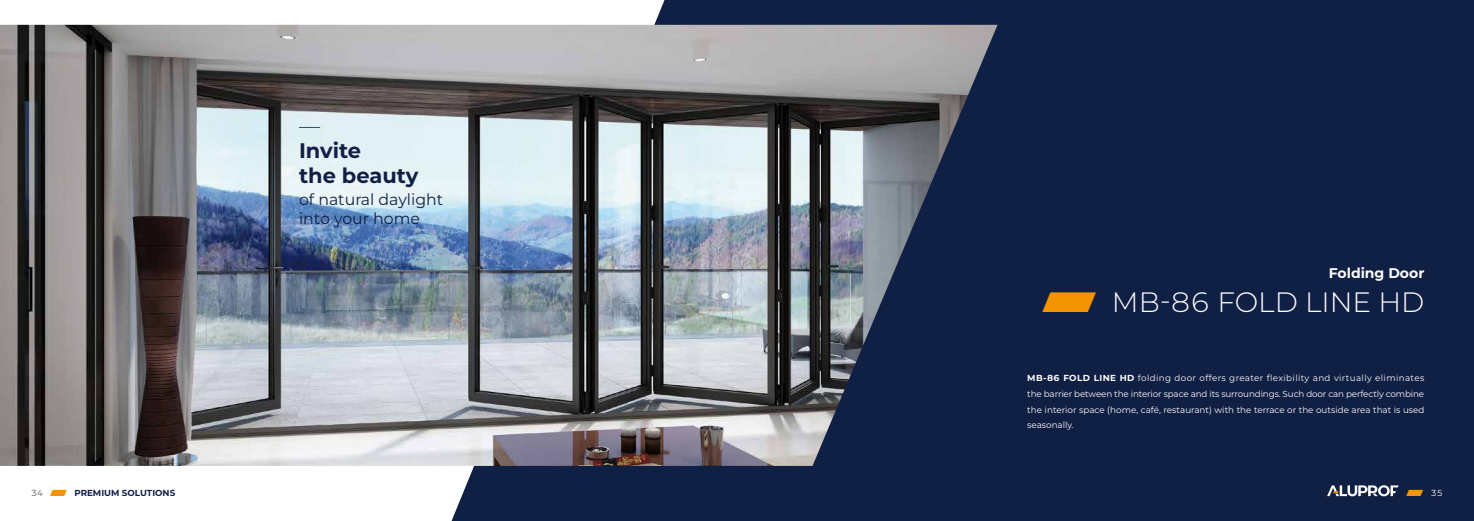
<style>
.page{position:relative;width:1474px;height:521px;background:#fff}
.page>*{position:absolute;margin:0;border:0;box-sizing:border-box;transform-origin:0 0}
.t1{font:300 28px "Aluprof Sans";color:#fff}
.t2{font:700 21px/25.2px "Aluprof Sans";color:#101f44}
.t3{font:300 21px "Aluprof Sans";color:#101f44}
.t4{font:15.75px/19.2px "Aluprof Sans";color:#101f44}
.t5{font:700 14px "Aluprof Sans";color:#fff}
.t6{font:8.75px/15.8px "Aluprof Sans";letter-spacing:.005em;color:#fff;text-align:justify}
.t7{font:700 8.75px "Aluprof Sans";color:#101f44}
.s1{font-weight:700;color:#f39400}
.s2{font-weight:700}
.s3{font-weight:400;color:#58585a}
.s4{color:#f39400}
</style>
<div class="page">
<div style="left:451px;top:0;width:1022px;height:521px;background:#101f44"></div>
<img style="left:0;top:25px;width:997px;height:441px">
<svg style="left:1326px;top:485px;width:72px;height:11px"></svg>
<h2 class="t3" style="left:299px;top:111px;width:22px">―</h2>
<h2 class="t2" style="left:299px;top:137px;width:121px">Invite<br>the beauty</h2>
<h3 class="t4" style="left:299px;top:190px;width:146px">of natural daylight into your home</h3>
<h3 class="t5" style="left:1328px;top:263px;width:97px">Folding Door</h3>
<h1 class="t1" style="left:1042px;top:283px;width:383px"><span class="s1">⸠</span> MB-86 FOLD LINE HD</h1>
<p class="t6" style="left:1027px;top:370px;width:399px"><span class="s2">MB-86 FOLD LINE HD</span> folding door offers greater flexibility and virtually eliminates the barrier between the interior space and its surroundings. Such door can perfectly combine the interior space (home, café, restaurant) with the terrace or the outside area that is used seasonally.</p>
<p class="t7" style="left:31px;top:487px;width:146px"><span class="s3">34</span> <span class="s4">⸠</span> PREMIUM SOLUTIONS</p>
<p class="t6" style="left:1406px;top:485px;width:38px"><span class="s1">⸠</span> 35</p>
</div>
